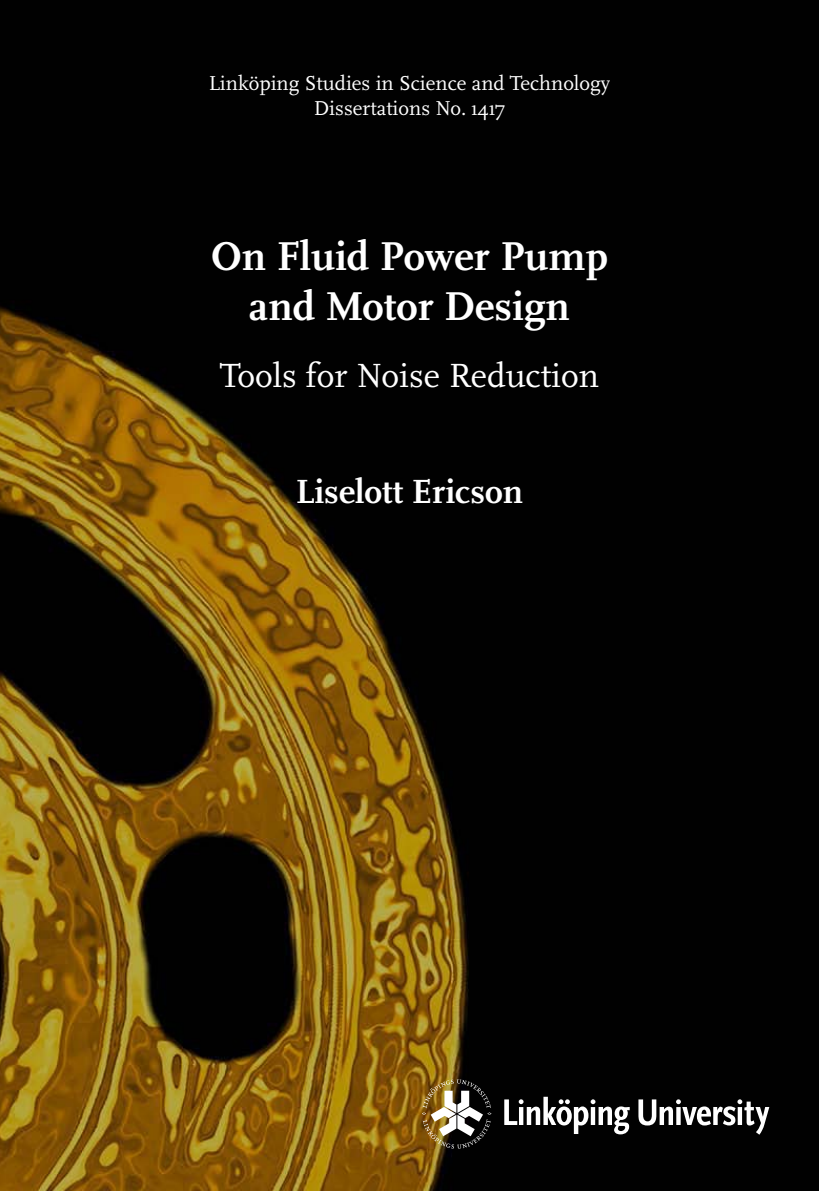
<style>
.page{position:relative;width:819px;height:1191px;background:#fff}
.page>*{position:absolute;margin:0;border:0;box-sizing:border-box;transform-origin:0 0}
.t1{font:700 42px/50.4px "Scala OT";color:#fff;text-align:center}
.t2{font:35px "Scala OT";color:#fff}
.t3{font:700 35px "Scala OT";color:#fff}
.t4{font:21px/25.2px "Scala OT";color:#fff;text-align:center}
</style>
<div class="page">
<img style="left:0;top:0;width:819px;height:1191px">
<img style="left:422px;top:1079px;width:69px;height:69px">
<svg style="left:504px;top:1096px;width:265px;height:38px"></svg>
<p class="t4" style="left:209px;top:70px;width:403px">Linköping Studies in Science and Technology<br>Dissertations No. 1417</p>
<h1 class="t1" style="left:211px;top:231px;width:399px">On Fluid Power Pump and Motor Design</h1>
<h2 class="t2" style="left:220px;top:355px;width:380px">Tools for Noise Reduction</h2>
<h2 class="t3" style="left:296px;top:471px;width:229px">Liselott Ericson</h2>
</div>
